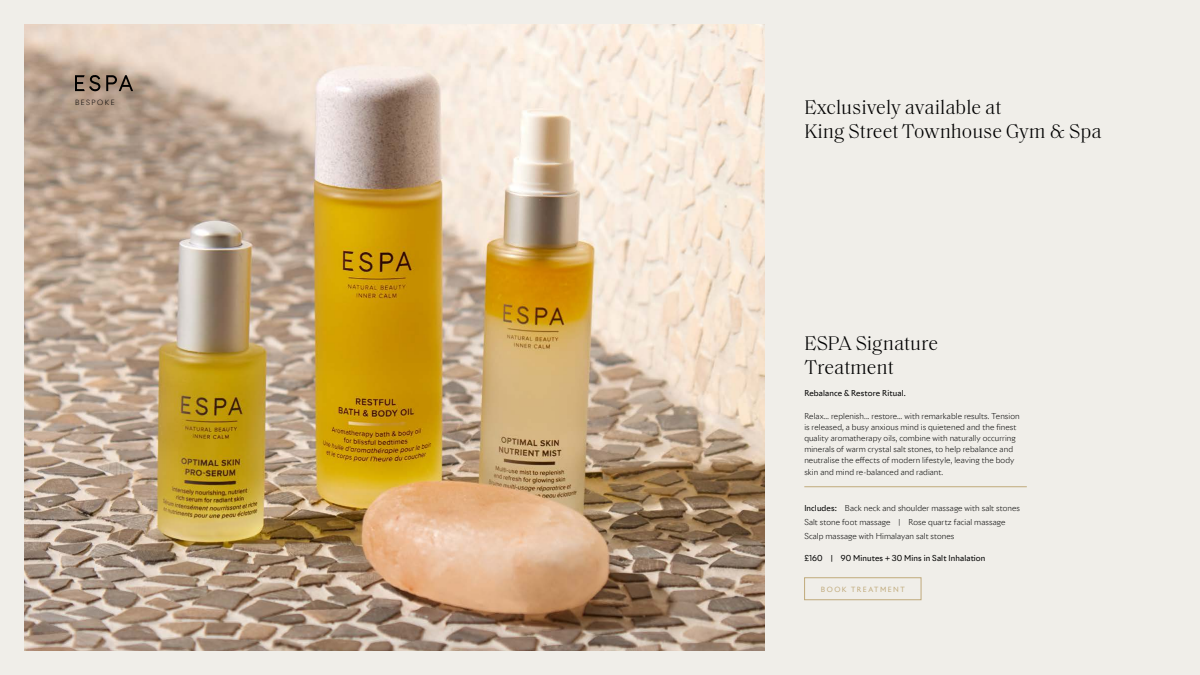
<style>
.page{position:relative;width:1200px;height:675px;background:#f0eee9}
.page>*{position:absolute;margin:0;border:0;box-sizing:border-box;transform-origin:0 0}
.t1{font:300 20px/24px "Saol Text";color:#000}
.t2{font:300 8px/11.2px "Riviera Nights";letter-spacing:.01em;color:#000}
.t3{font:8px "Riviera Nights";letter-spacing:.015em;color:#000}
.t4{font:7px "Riviera Nights";letter-spacing:.215em;color:#c0aa7b}
.t5{font:300 7px "Riviera Nights";letter-spacing:.22em;color:#000}
.s1{font-weight:400}
</style>
<div class="page">
<img style="left:24px;top:24px;width:740px;height:627px">
<svg style="left:75px;top:75px;width:58px;height:16px"></svg>
<hr style="left:804px;top:487px;width:223px;height:1px;background:#c0aa7b">
<div style="left:804px;top:577px;width:117px;height:23px;border:1px solid #c0aa7b"></div>
<p class="t5" style="left:75px;top:98px;width:41px">BESPOKE</p>
<h1 class="t1" style="left:804px;top:94px;width:299px">Exclusively available at<br>King Street Townhouse Gym &amp; Spa</h1>
<h1 class="t1" style="left:804px;top:330px;width:135px">ESPA Signature<br>Treatment</h1>
<p class="t3" style="left:804px;top:388px;width:103px">Rebalance &amp; Restore Ritual.</p>
<p class="t2" style="left:804px;top:410px;width:217px">Relax… replenish... restore… with remarkable results. Tension is released, a busy anxious mind is quietened and the finest quality aromatherapy oils, combine with naturally occurring minerals of warm crystal salt stones, to help rebalance and neutralise the effects of modern lifestyle, leaving the body skin and mind re-balanced and radiant.</p>
<p class="t2" style="left:804px;top:501px;width:217px;line-height:14px"><span class="s1">Includes:</span> Back neck and shoulder massage with salt stones<br>Salt stone foot massage | Rose quartz facial massage<br>Scalp massage with Himalayan salt stones</p>
<p class="t3" style="left:804px;top:553px;width:183px">£160 | 90 Minutes + 30 Mins in Salt Inhalation</p>
<p class="t4" style="left:821px;top:584px;width:85px">BOOK TREATMENT</p>
</div>
